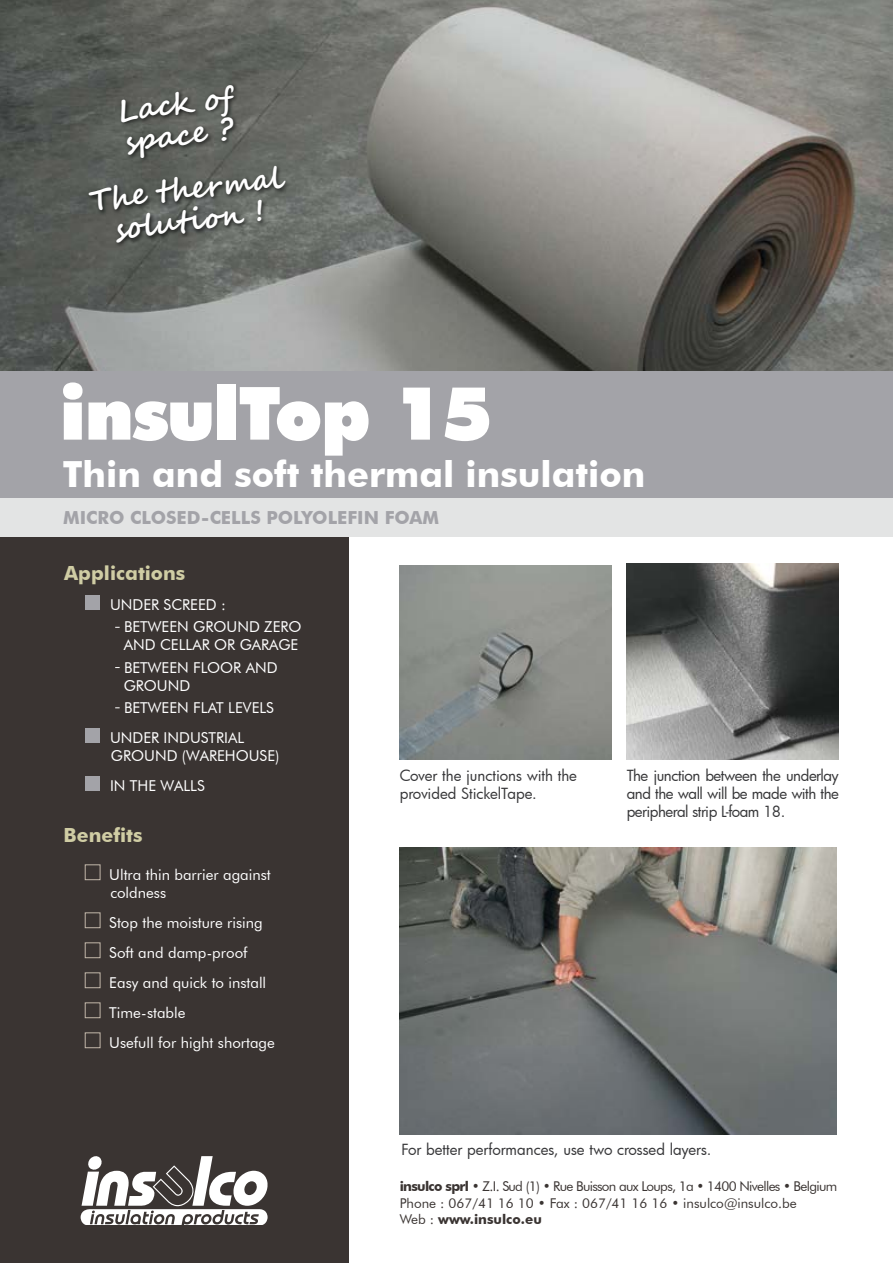
<style>
.page{position:relative;width:893px;height:1263px;background:#fff}
.page>*{position:absolute;margin:0;border:0;box-sizing:border-box;transform-origin:0 0}
.t1{font:900 73.5px "Futura BT";letter-spacing:-.02em;color:#fff}
.t2{font:700 36px "Futura BT";color:#fff}
.t3{font:700 30px/31.5px "Segoe Script";color:#fff}
.t4{font:700 19.5px "Futura BT";color:#d0cda4}
.t5{font:700 18px "Futura BT";color:#a3a3a8}
.t6{font:15px/30px "Futura BT";color:#fff}
.t7{font:15px/18px "Futura";letter-spacing:-.02em;color:#373739;text-align:justify}
.t8{font:13.5px/16.5px "Futura BT";letter-spacing:-.05em;color:#3a3432}
.s1{font-weight:700}
</style>
<div class="page">
<img style="left:0;top:0;width:893px;height:371px">
<div style="left:0;top:533px;width:349px;height:730px;background:#3a3432"></div>
<div style="left:0;top:371px;width:893px;height:127px;background:#a3a3a8"></div>
<div style="left:0;top:498px;width:893px;height:39px;background:#e3e4e4"></div>
<div style="left:85px;top:595px;width:15px;height:15px;background:#a3a3a8"></div>
<div style="left:85px;top:728px;width:15px;height:15px;background:#a3a3a8"></div>
<div style="left:85px;top:776px;width:15px;height:15px;background:#a3a3a8"></div>
<div style="left:85px;top:864px;width:15px;height:16px;border:1px solid #c2b7a9"></div>
<div style="left:85px;top:912px;width:15px;height:16px;border:1px solid #c2b7a9"></div>
<div style="left:85px;top:942px;width:15px;height:16px;border:1px solid #c2b7a9"></div>
<div style="left:85px;top:972px;width:15px;height:16px;border:1px solid #c2b7a9"></div>
<div style="left:85px;top:1002px;width:15px;height:16px;border:1px solid #c2b7a9"></div>
<div style="left:85px;top:1032px;width:15px;height:16px;border:1px solid #c2b7a9"></div>
<svg style="left:81px;top:1156px;width:187px;height:69px"></svg>
<div style="left:86px;top:83px;width:205px;height:165px;background:#000;opacity:.75"></div>
<img style="left:627px;top:564px;width:212px;height:195px">
<img style="left:400px;top:848px;width:437px;height:287px">
<img style="left:400px;top:565px;width:212px;height:194px">
<h3 class="t3" style="left:116px;top:96px;width:118px;rotate:-7deg">Lack of space ?</h3>
<h3 class="t3" style="left:88px;top:185px;width:195px;text-align:center;rotate:-7deg">The thermal solution !</h3>
<h1 class="t1" style="left:60px;top:369px;width:434px">insulTop 15</h1>
<h2 class="t2" style="left:63px;top:452px;width:584px">Thin and soft thermal insulation</h2>
<p class="t5" style="left:63px;top:506px;width:378px">MICRO CLOSED-CELLS POLYOLEFIN FOAM</p>
<h3 class="t4" style="left:64px;top:561px;width:123px">Applications</h3>
<p class="t6" style="left:124px;top:593px;width:179px;line-height:22.2px;text-indent:-14px">UNDER SCREED :<br>BETWEEN GROUND ZERO</p>
<p class="t6" style="left:124px;top:634px;width:176px;line-height:22.2px">AND CELLAR OR GARAGE<br>BETWEEN FLOOR AND</p>
<p class="t6" style="left:124px;top:674px;width:152px;line-height:22.2px">GROUND<br>BETWEEN FLAT LEVELS</p>
<p class="t6" style="left:110px;top:728px;width:171px;line-height:18px">UNDER INDUSTRIAL<br>GROUND (WAREHOUSE)</p>
<p class="t6" style="left:110px;top:770px;width:96px">IN THE WALLS</p>
<h3 class="t4" style="left:64px;top:823px;width:81px">Benefits</h3>
<p class="t6" style="left:109px;top:866px;width:163px;line-height:18px">Ultra thin barrier against coldness</p>
<p class="t6" style="left:109px;top:908px;width:167px">Stop the moisture rising<br>Soft and damp-proof<br>Easy and quick to install<br>Time-stable<br>Usefull for hight shortage</p>
<p class="t7" style="left:400px;top:766px;width:179px">Cover the junctions with the provided StickelTape.</p>
<p class="t7" style="left:627px;top:766px;width:214px">The junction between the underlay and the wall will be made with the peripheral strip L-foam 18.</p>
<p class="t7" style="left:401px;top:1140px;width:312px">For better performances, use two crossed layers.</p>
<p class="t8" style="left:400px;top:1178px;width:439px"><span class="s1">insulco sprl</span> • Z.I. Sud (1) • Rue Buisson aux Loups, 1a • 1400 Nivelles • Belgium<br>Phone : 067/41 16 10 • Fax : 067/41 16 16 • insulco@insulco.be<br>Web : <span class="s1">www.insulco.eu</span></p>
</div>
